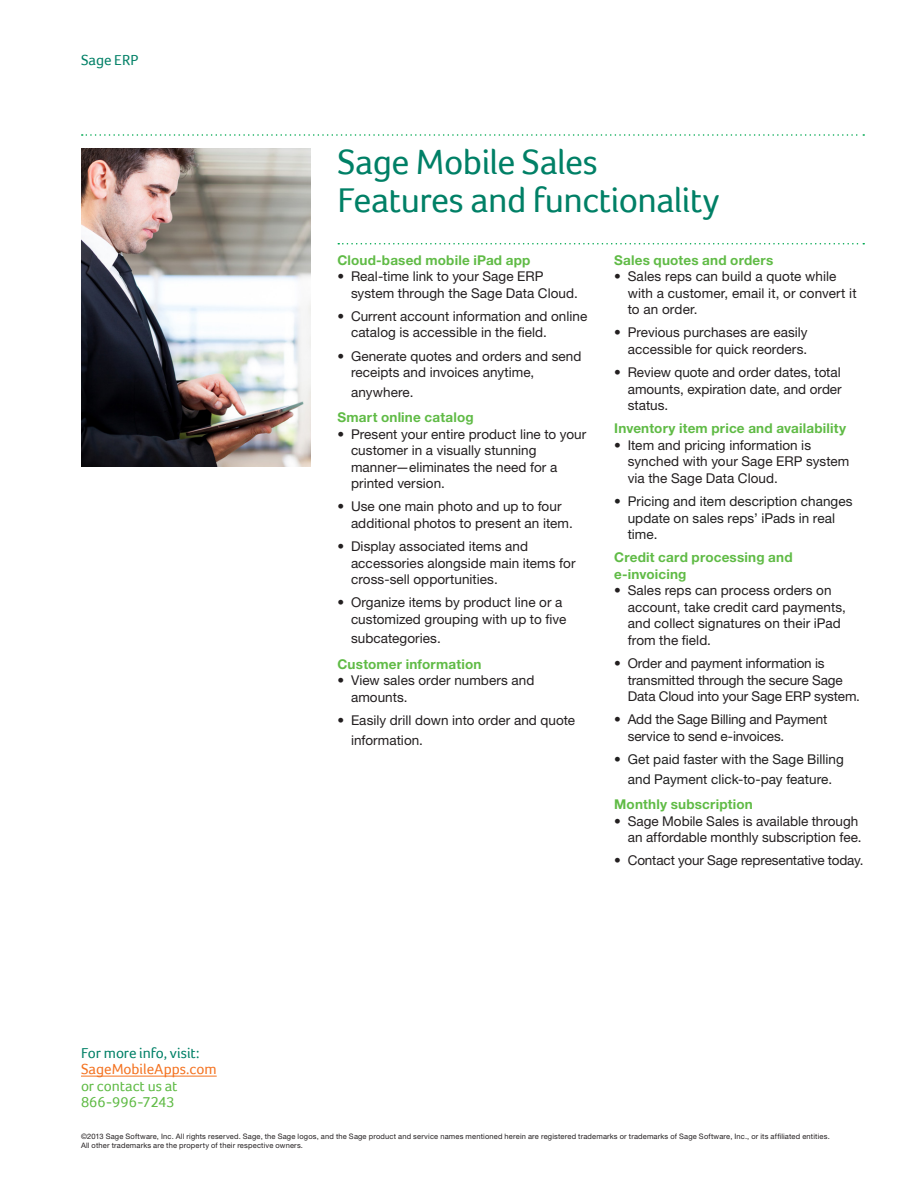
<style>
.page{position:relative;width:918px;height:1188px;background:#fff}
.page>*{position:absolute;margin:0;border:0;box-sizing:border-box;transform-origin:0 0}
.Product_Name_Small{font:36px "Foco";letter-spacing:-.015em;color:#008066}
.Contact_Us{font:15px/16.5px "Foco";letter-spacing:-.005em;color:#60bb46}
.More_Info{font:15px "Foco";letter-spacing:-.005em;color:#008066}
.URL{font:15px "Foco";letter-spacing:-.005em;color:#f47321}
.Product_Name_Small-2{font:15px "Foco";letter-spacing:.005em;color:#008066}
.Bullet_List{font:13.5px/16.5px "Helvetica Neue LT Std";letter-spacing:.005em;color:#231f20}
.Last_Bullet{font:13.5px/16.5px "Helvetica Neue LT Std";letter-spacing:.005em;color:#231f20}
.Subheads{font:700 13.5px/16.5px "Helvetica Neue LT Std";letter-spacing:.015em;color:#60bb46}
.Bullet_List-2{font:13.5px/16.5px "Helvetica Neue LT Std";letter-spacing:.005em;color:#202020}
.Last_Bullet-2{font:13.5px/19.5px "Helvetica Neue LT Std";letter-spacing:.005em;color:#202020;text-align:center}
.Copyright{font:7.5px/9px "Helvetica Neue LT Std";letter-spacing:.02em;color:#231f20}
</style>
<div class="page">
<hr style="left:81px;top:1076px;width:136px;height:1px;background:#f47321">
<svg style="left:82px;top:134px;width:782px;height:2px"></svg>
<img style="left:81px;top:148px;width:229px;height:319px">
<svg style="left:338px;top:243px;width:526px;height:1px"></svg>
<p class="Product_Name_Small-2" style="left:81px;top:51px;width:59px">Sage ERP</p>
<p class="Product_Name_Small" style="left:338px;top:141px;width:262px">Sage Mobile Sales</p>
<p class="Product_Name_Small" style="left:338px;top:179px;width:384px">Features and functionality</p>
<p class="Subheads" style="left:338px;top:251px;width:195px">Cloud-based mobile iPad app</p>
<p class="Bullet_List" style="left:351px;top:268px;width:228px;text-indent:-14px">• Real-time link to your Sage ERP system through the Sage Data Cloud.</p>
<p class="Bullet_List" style="left:351px;top:308px;width:238px;text-indent:-14px">• Current account information and online catalog is accessible in the field.</p>
<p class="Last_Bullet" style="left:351px;top:347px;width:232px;text-indent:-14px">• Generate quotes and orders and send receipts and invoices anytime,</p>
<p class="Last_Bullet" style="left:351px;top:383px;width:64px">anywhere.</p>
<p class="Subheads" style="left:338px;top:409px;width:138px">Smart online catalog</p>
<p class="Bullet_List" style="left:351px;top:425px;width:237px;text-indent:-14px">• Present your entire product line to your customer in a visually stunning manner—eliminates the need for a printed version.</p>
<p class="Bullet_List" style="left:351px;top:498px;width:223px;text-indent:-14px">• Use one main photo and up to four additional photos to present an item.</p>
<p class="Bullet_List" style="left:351px;top:538px;width:226px;text-indent:-14px">• Display associated items and accessories alongside main items for cross-sell opportunities.</p>
<p class="Last_Bullet" style="left:338px;top:594px;width:230px;text-align:right">• Organize items by product line or a customized grouping with up to five</p>
<p class="Last_Bullet" style="left:351px;top:630px;width:91px">subcategories.</p>
<p class="Subheads" style="left:338px;top:655px;width:146px">Customer information</p>
<p class="Bullet_List" style="left:351px;top:672px;width:185px;text-indent:-14px">• View sales order numbers and amounts.</p>
<p class="Last_Bullet" style="left:351px;top:710px;width:226px;line-height:19.5px;text-indent:-14px">• Easily drill down into order and quote information.</p>
<p class="Subheads" style="left:614px;top:251px;width:161px">Sales quotes and orders</p>
<p class="Bullet_List" style="left:628px;top:268px;width:230px;text-indent:-14px">• Sales reps can build a quote while with a customer, email it, or convert it to an order.</p>
<p class="Bullet_List" style="left:614px;top:324px;width:195px;text-align:right">• Previous purchases are easily accessible for quick reorders.</p>
<p class="Bullet_List" style="left:628px;top:364px;width:216px;text-align:justify;text-indent:-14px">• Review quote and order dates, total amounts, expiration date, and order status.</p>
<p class="Subheads" style="left:614px;top:420px;width:233px">Inventory item price and availability</p>
<p class="Bullet_List" style="left:628px;top:437px;width:223px;text-indent:-14px">• Item and pricing information is synched with your Sage ERP system via the Sage Data Cloud.</p>
<p class="Bullet_List-2" style="left:628px;top:493px;width:226px;text-indent:-14px">• Pricing and item description changes update on sales reps’ iPads in real time.</p>
<p class="Subheads" style="left:614px;top:549px;width:180px">Credit card processing and e-invoicing</p>
<p class="Bullet_List" style="left:628px;top:582px;width:220px;text-indent:-14px">• Sales reps can process orders on account, take credit card payments, and collect signatures on their iPad from the field.</p>
<p class="Bullet_List" style="left:628px;top:655px;width:234px;text-indent:-14px">• Order and payment information is transmitted through the secure Sage<br>Data Cloud into your Sage ERP system.</p>
<p class="Bullet_List" style="left:628px;top:711px;width:201px;text-indent:-14px">• Add the Sage Billing and Payment service to send e-invoices.</p>
<p class="Last_Bullet-2" style="left:614px;top:749px;width:231px">• Get paid faster with the Sage Billing and Payment click-to-pay feature.</p>
<p class="Subheads" style="left:614px;top:796px;width:140px">Monthly subscription</p>
<p class="Bullet_List" style="left:614px;top:812px;width:249px;text-align:right">• Sage Mobile Sales is available through an affordable monthly subscription fee.</p>
<p class="Bullet_List" style="left:614px;top:852px;width:251px">• Contact your Sage representative today.</p>
<p class="More_Info" style="left:81px;top:1044px;width:120px">For more info, visit:</p>
<p class="URL" style="left:81px;top:1061px;width:137px">SageMobileApps.com</p>
<p class="Contact_Us" style="left:81px;top:1077px;width:98px">or contact us at<br>866-996-7243</p>
<p class="Copyright" style="left:81px;top:1131px;width:750px">©2013 Sage Software, Inc. All rights reserved. Sage, the Sage logos, and the Sage product and service names mentioned herein are registered trademarks or trademarks of Sage Software, Inc., or its affiliated entities.<br>All other trademarks are the property of their respective owners.</p>
</div>
